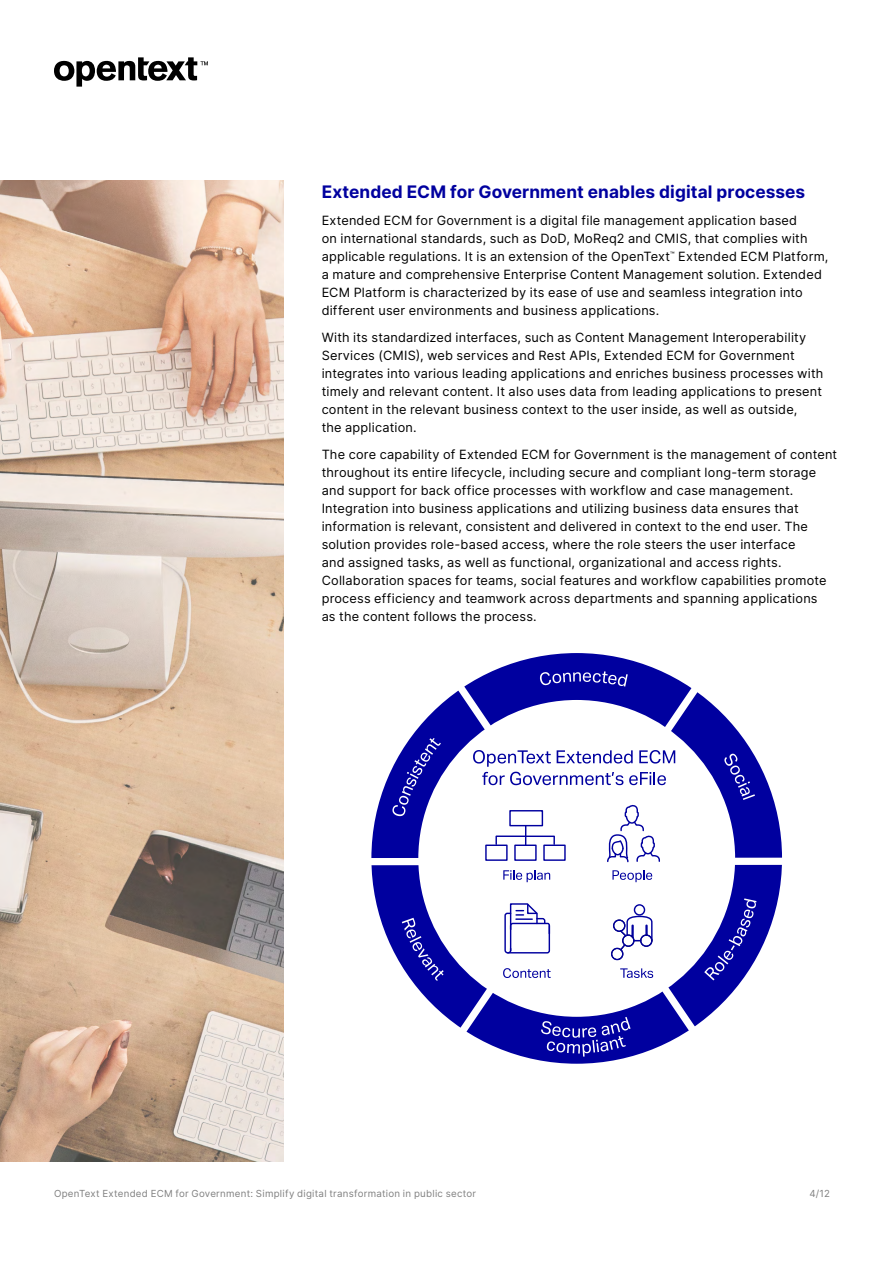
<style>
.page{position:relative;width:893px;height:1263px;background:#fff}
.page>*{position:absolute;margin:0;border:0;box-sizing:border-box;transform-origin:0 0}
.t1{font:700 17.25px "Inter";letter-spacing:.005em;color:#00009f}
.Body{font:12.75px/18px "Inter";letter-spacing:.015em;color:#000}
.t2{font:9.75px "Inter";letter-spacing:.025em;color:#808080}
</style>
<div class="page">
<svg style="left:54px;top:57px;width:154px;height:30px"></svg>
<img style="left:0;top:180px;width:284px;height:981px">
<div style="left:371px;top:653px;width:411px;height:411px;background:#00009f;border-radius:50%"></div>
<div style="left:418px;top:700px;width:317px;height:317px;background:#fff;border-radius:50%"></div>
<svg style="left:392px;top:738px;width:49px;height:78px"></svg>
<svg style="left:724px;top:754px;width:31px;height:46px"></svg>
<svg style="left:708px;top:898px;width:48px;height:82px"></svg>
<svg style="left:402px;top:918px;width:42px;height:63px"></svg>
<svg style="left:547px;top:1048px;width:72px;height:8px"></svg>
<svg style="left:448px;top:675px;width:260px;height:373px"></svg>
<div style="left:368px;top:858px;width:417px;height:7px;background:#fff"></div>
<svg style="left:473px;top:750px;width:202px;height:35px"></svg>
<svg style="left:503px;top:870px;width:47px;height:12px"></svg>
<svg style="left:612px;top:870px;width:40px;height:12px"></svg>
<svg style="left:503px;top:968px;width:48px;height:10px"></svg>
<svg style="left:620px;top:968px;width:33px;height:10px"></svg>
<svg style="left:484px;top:809px;width:82px;height:52px"></svg>
<svg style="left:605px;top:804px;width:56px;height:59px"></svg>
<div style="left:634px;top:904px;width:11px;height:12px;border:1px solid #00009f;border-radius:50%"></div>
<div style="left:612px;top:948px;width:11px;height:11px;border:1px solid #010101;border-radius:50%"></div>
<div style="left:614px;top:920px;width:11px;height:11px;border:1px solid #010101;border-radius:50%"></div>
<div style="left:611px;top:948px;width:12px;height:12px;border:1px solid #00009f;border-radius:50%"></div>
<div style="left:613px;top:919px;width:12px;height:13px;border:1px solid #00009f;border-radius:50%"></div>
<svg style="left:619px;top:915px;width:34px;height:37px"></svg>
<svg style="left:504px;top:902px;width:47px;height:52px"></svg>
<h3 class="t1" style="left:322px;top:179px;width:485px">Extended ECM for Government enables digital processes</h3>
<p class="Body" style="left:322px;top:211px;width:508px">Extended ECM for Government is a digital file management application based<br>on international standards, such as DoD, MoReq2 and CMIS, that complies with applicable regulations. It is an extension of the OpenText<sup>™</sup> Extended ECM Platform, a mature and comprehensive Enterprise Content Management solution. Extended ECM Platform is characterized by its ease of use and seamless integration into different user environments and business applications.</p>
<p class="Body" style="left:322px;top:328px;width:503px">With its standardized interfaces, such as Content Management Interoperability Services (CMIS), web services and Rest APIs, Extended ECM for Government integrates into various leading applications and enriches business processes with timely and relevant content. It also uses data from leading applications to present content in the relevant business context to the user inside, as well as outside,<br>the application.</p>
<p class="Body" style="left:322px;top:445px;width:517px">The core capability of Extended ECM for Government is the management of content throughout its entire lifecycle, including secure and compliant long-term storage and support for back office processes with workflow and case management.<br>Integration into business applications and utilizing business data ensures that information is relevant, consistent and delivered in context to the end user. The solution provides role-based access, where the role steers the user interface<br>and assigned tasks, as well as functional, organizational and access rights.<br>Collaboration spaces for teams, social features and workflow capabilities promote process efficiency and teamwork across departments and spanning applications<br>as the content follows the process.</p>
<p class="t2" style="left:54px;top:1186px;width:424px">OpenText Extended ECM for Government: Simplify digital transformation in public sector</p>
<p class="t2" style="left:809px;top:1186px;width:22px">4/12</p>
</div>
